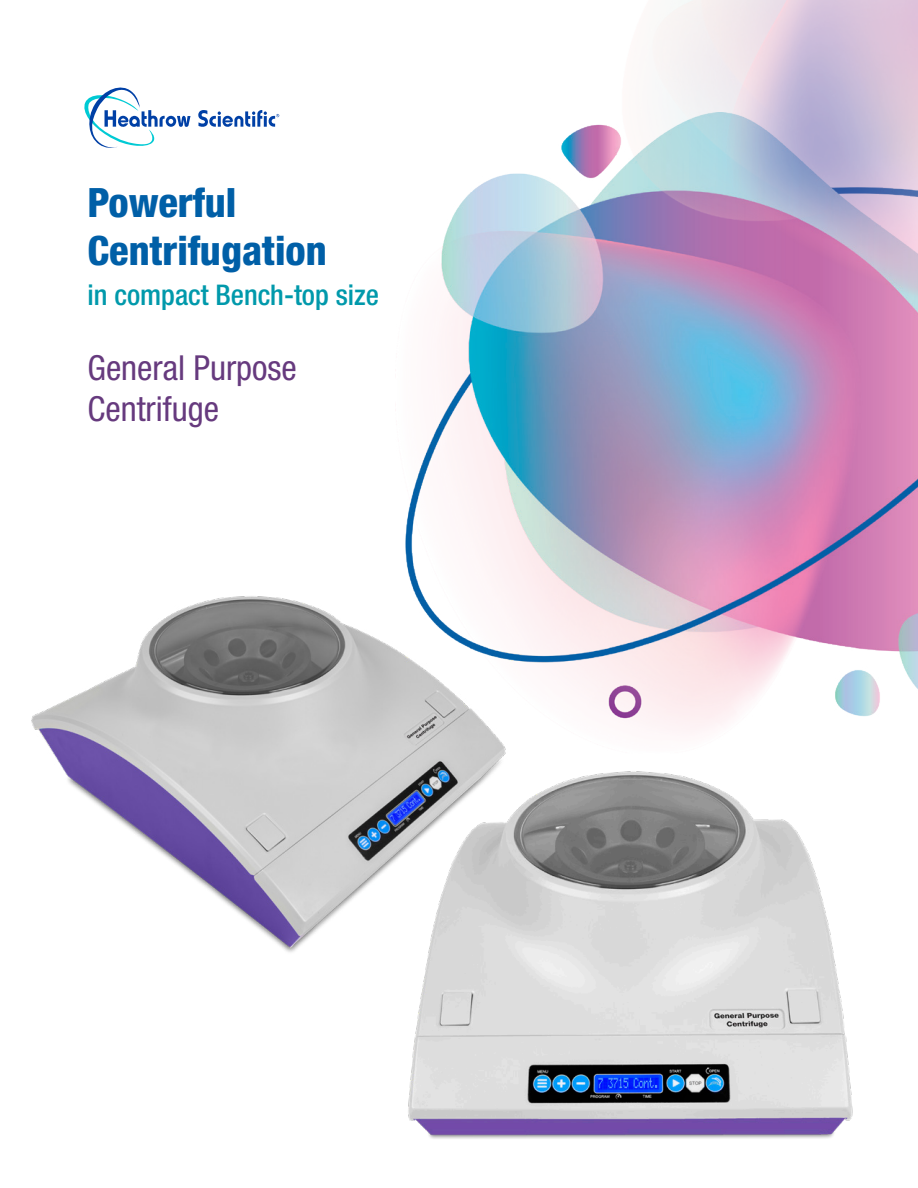
<style>
.page{position:relative;width:918px;height:1188px;background:#fff}
.page>*{position:absolute;margin:0;border:0;box-sizing:border-box;transform-origin:0 0}
.t1{font:800 condensed 40.5px "Helvetica Neue LT Std";color:#005fa7}
.t2{font:condensed 34.5px/41.4px "Helvetica Neue LT Std";color:#663a7e}
.t3{font:500 condensed 28.5px "Helvetica Neue LT Std";color:#0099ab}
</style>
<div class="page">
<img style="left:405px;top:126px;width:513px;height:607px">
<img style="left:587px;top:0;width:331px;height:356px">
<svg style="left:84px;top:87px;width:195px;height:61px"></svg>
<img style="left:408px;top:771px;width:445px;height:368px">
<img style="left:31px;top:582px;width:491px;height:378px">
<p class="t1" style="left:87px;top:177px;width:151px">Powerful</p>
<p class="t1" style="left:87px;top:226px;width:241px">Centrifugation</p>
<p class="t3" style="left:87px;top:278px;width:293px">in compact Bench-top size</p>
<p class="t2" style="left:87px;top:347px;width:211px">General Purpose<br>Centrifuge</p>
</div>
